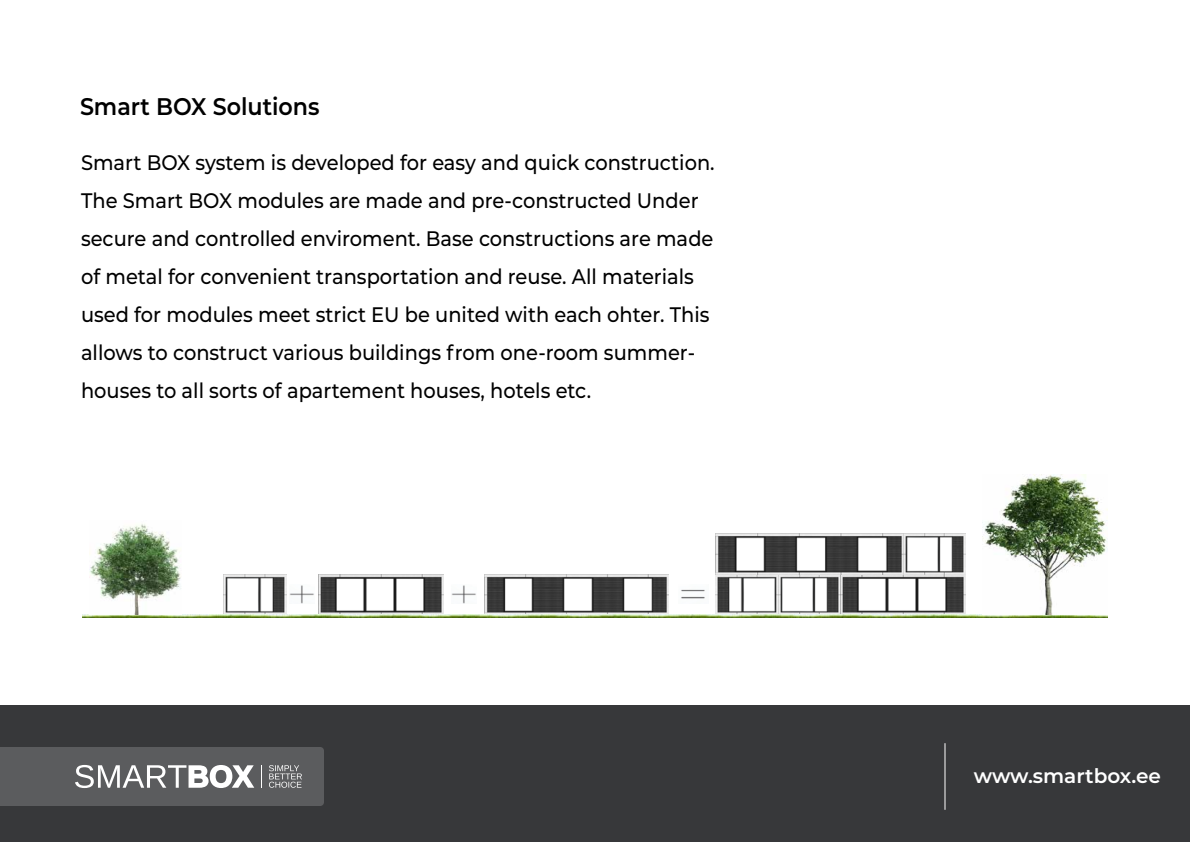
<style>
.page{position:relative;width:1190px;height:842px;background:#fff}
.page>*{position:absolute;margin:0;border:0;box-sizing:border-box;transform-origin:0 0}
.t1{font:600 24px "Montserrat";color:#000;scale:.93 1}
.t2{font:500 21px/38px "Montserrat";color:#000;scale:.93 1}
.t3{font:600 20px "Montserrat";color:#fff}
</style>
<div class="page">
<img style="left:223px;top:574px;width:63px;height:40px">
<img style="left:318px;top:574px;width:125px;height:40px">
<img style="left:485px;top:574px;width:184px;height:40px">
<img style="left:715px;top:534px;width:251px;height:40px">
<img style="left:715px;top:574px;width:251px;height:40px">
<img style="left:83px;top:614px;width:346px;height:3px">
<img style="left:429px;top:614px;width:678px;height:3px">
<img style="left:452px;top:585px;width:24px;height:19px">
<img style="left:289px;top:585px;width:25px;height:19px">
<img style="left:681px;top:589px;width:24px;height:10px">
<img style="left:89px;top:524px;width:92px;height:90px">
<img style="left:983px;top:475px;width:124px;height:139px">
<div style="left:0;top:705px;width:1190px;height:131px;background:#37383a"></div>
<div style="left:0;top:711px;width:1190px;height:131px;background:#37383a"></div>
<hr style="left:944px;top:744px;width:2px;height:66px;background:#fff">
<svg style="left:0;top:747px;width:324px;height:59px;background:#6a6b6d"></svg>
<p class="t1" style="left:80px;top:90px;width:259px">Smart BOX Solutions</p>
<p class="t2" style="left:81px;top:142px;width:683px">Smart BOX system is developed for easy and quick construction.<br>The Smart BOX modules are made and pre-constructed Under secure and controlled enviroment. Base constructions are made of metal for convenient transportation and reuse. All materials used for modules meet strict EU be united with each ohter. This allows to construct various buildings from one-room summer&shy;houses to all sorts of apartement houses, hotels etc.</p>
<p class="t3" style="left:974px;top:761px;width:189px">www.smartbox.ee</p>
</div>
